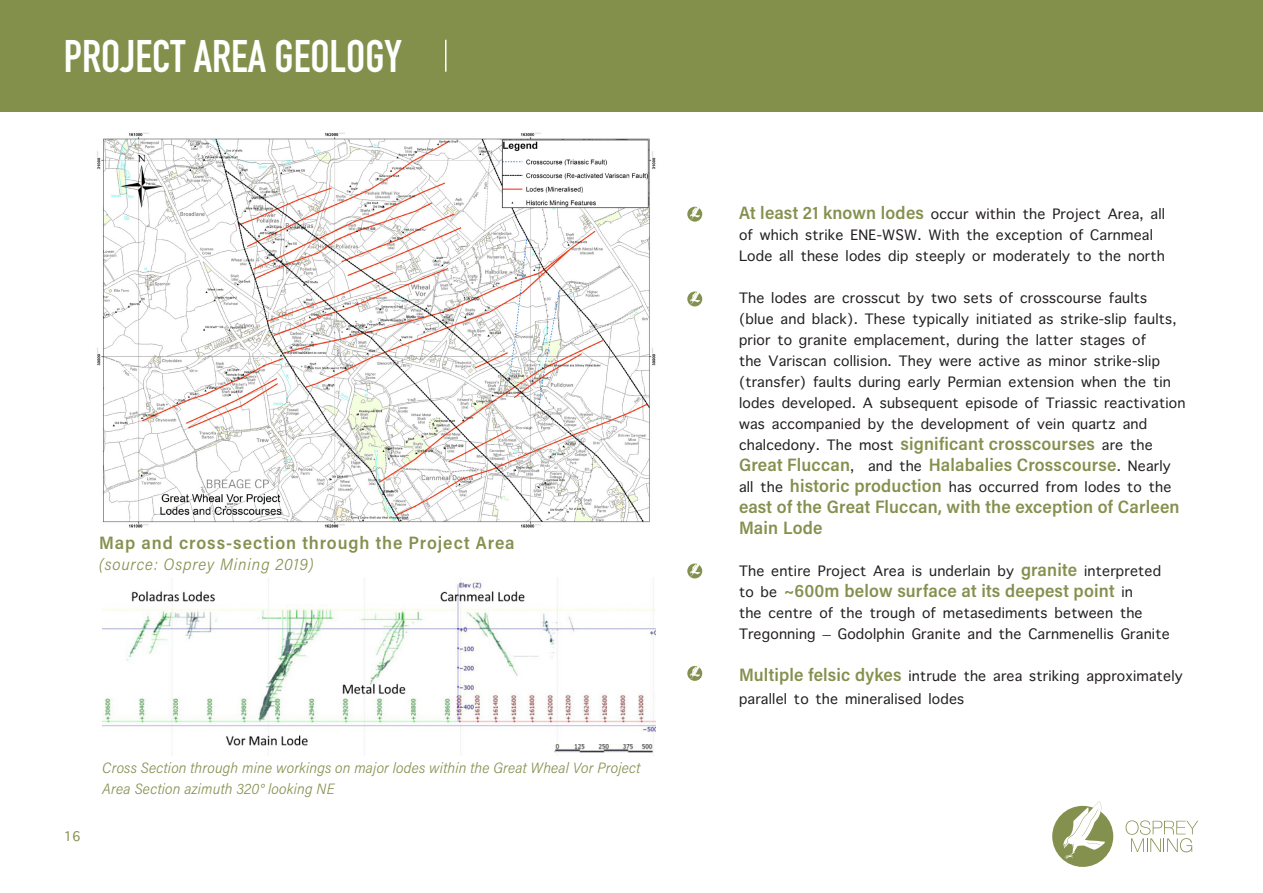
<style>
.page{position:relative;width:1263px;height:893px;background:#fff}
.page>*{position:absolute;margin:0;border:0;box-sizing:border-box;transform-origin:0 0}
.t1{font:700 45px "DIN Condensed";color:#fff}
.t2{font:19.5px "Apple Symbols";color:#231f20}
.t3{font:600 18px/21px "Acumin Pro Semi Cond";letter-spacing:.01em;color:#84904e}
.t4{font:600 18px "Acumin Pro Semi Cond";letter-spacing:.05em;color:#84904e}
.t5{font:italic 300 16.5px "Acumin Pro Semi Cond";letter-spacing:.05em;color:#84904e}
.t6{font:italic 300 15px/21px "Acumin Pro Semi Cond";letter-spacing:.015em;color:#84904e}
.s1{color:#231f20}
</style>
<div class="page">
<svg style="left:1051px;top:805px;width:63px;height:63px"></svg>
<svg style="left:1125px;top:820px;width:73px;height:32px"></svg>
<div style="left:1052px;top:806px;width:61px;height:61px;background:#84904e;border-radius:50%"></div>
<svg style="left:1063px;top:801px;width:42px;height:59px"></svg>
<div style="left:0;top:0;width:1263px;height:112px;background:#83904b"></div>
<img style="left:102px;top:580px;width:553px;height:173px">
<img style="left:555px;top:744px;width:97px;height:8px">
<svg style="left:687px;top:207px;width:15px;height:15px"></svg>
<svg style="left:690px;top:206px;width:10px;height:15px"></svg>
<svg style="left:687px;top:291px;width:15px;height:16px"></svg>
<svg style="left:687px;top:291px;width:15px;height:15px"></svg>
<svg style="left:690px;top:291px;width:10px;height:14px"></svg>
<svg style="left:687px;top:563px;width:15px;height:16px"></svg>
<svg style="left:687px;top:563px;width:15px;height:15px"></svg>
<svg style="left:690px;top:563px;width:10px;height:14px"></svg>
<svg style="left:687px;top:666px;width:15px;height:15px"></svg>
<svg style="left:690px;top:666px;width:10px;height:14px"></svg>
<img style="left:97px;top:132px;width:559px;height:396px">
<hr style="left:445px;top:40px;width:1px;height:32px;background:#fff">
<p class="t1" style="left:64px;top:26px;width:340px">PROJECT AREA GEOLOGY</p>
<p class="t4" style="left:99px;top:530px;width:417px">Map and cross-section through the Project Area</p>
<p class="t5" style="left:99px;top:553px;width:216px">(source: Osprey Mining 2019)</p>
<p class="t6" style="left:102px;top:757px;width:540px">Cross Section through mine workings on major lodes within the Great Wheal Vor Project<br>Area Section azimuth 320° looking NE</p>
<p class="t3" style="left:739px;top:201px;width:225px">At least 21 known lodes <span class="s1">□</span> <span class="s1">◆</span></p>
<p class="t2" style="left:990px;top:200px;width:41px">▼ ■ ▼</p>
<p class="t2" style="left:1036px;top:221px;width:43px">▼□■ □</p>
<p class="t2" style="left:747px;top:242px;width:136px">□ ●● ▼ ▲ ●□ ▲</p>
<p class="t2" style="left:1005px;top:242px;width:153px">□ ▼● ▼□ ▼ ■□▼</p>
<p class="t2" style="left:771px;top:284px;width:37px">●□ ▲</p>
<p class="t2" style="left:855px;top:284px;width:47px">□▲▲ ◆▼</p>
<p class="t2" style="left:931px;top:284px;width:78px">▼□ ▲▼▲ □</p>
<p class="t2" style="left:1033px;top:284px;width:62px">□▲▲ □◆ ▲</p>
<p class="t2" style="left:1122px;top:284px;width:27px">◆●▼▲</p>
<p class="t2" style="left:754px;top:305px;width:71px">●◆ ■ ●</p>
<p class="t2" style="left:954px;top:305px;width:62px">●● ■▼ ▼</p>
<p class="t2" style="left:1046px;top:305px;width:29px">▲ ▲▼</p>
<p class="t2" style="left:1147px;top:305px;width:27px">◆●▼▲</p>
<p class="t2" style="left:756px;top:326px;width:37px">□ ▼□</p>
<p class="t2" style="left:883px;top:326px;width:212px">● ■▼ ◆ ■ ▼ ● ▼▼ ▲▼</p>
<p class="t2" style="left:795px;top:347px;width:93px">▲ ■ □●●▲□■</p>
<p class="t2" style="left:994px;top:347px;width:114px">▼ ❖ ▲ ■□ ▲▼</p>
<p class="t2" style="left:745px;top:368px;width:37px">▼ ■▲</p>
<p class="t2" style="left:826px;top:368px;width:67px">◆●▼▲ ◆ ■</p>
<p class="t2" style="left:929px;top:368px;width:5px">●</p>
<p class="t2" style="left:993px;top:368px;width:82px">■ ▼ ■▲□■</p>
<p class="t2" style="left:1109px;top:368px;width:64px">■ ▼ ▼■</p>
<p class="t2" style="left:739px;top:389px;width:89px">●□ ▲ ❖ ●□</p>
<p class="t2" style="left:880px;top:389px;width:80px">▲◆ ▲ ❑◆ ■▼</p>
<p class="t2" style="left:986px;top:389px;width:49px">▲□ □</p>
<p class="t2" style="left:1133px;top:389px;width:54px">▼❖ ▼□■</p>
<p class="t2" style="left:833px;top:410px;width:10px">■</p>
<p class="t2" style="left:891px;top:410px;width:76px">▼ ❖ ●□</p>
<p class="t2" style="left:995px;top:410px;width:145px">■▼ □ ❖ ■ ❑◆ ▼ ■</p>
<p class="t2" style="left:763px;top:431px;width:46px">● □■</p>
<p class="t3" style="left:871px;top:432px;width:225px"><span class="s1">□▲▼</span> significant crosscourses</p>
<p class="t3" style="left:739px;top:453px;width:113px">Great Fluccan</p>
<p class="t3" style="left:876px;top:453px;width:242px"><span class="s1">■</span> <span class="s1">▼</span> Halabalies Crosscourse</p>
<p class="t2" style="left:1159px;top:452px;width:5px">●</p>
<p class="t3" style="left:747px;top:474px;width:266px"><span class="s1">●●</span> <span class="s1">▼</span> historic production <span class="s1">▲</span> <span class="s1">□</span> <span class="s1">◆</span></p>
<p class="t2" style="left:1057px;top:473px;width:100px">□ ●□ ▲ ▼□ ▼</p>
<p class="t3" style="left:739px;top:495px;width:442px">east of the Great Fluccan, with the exception of Carleen<br>Main Lode</p>
<p class="t2" style="left:915px;top:557px;width:77px">▲ ◆■ ●■</p>
<p class="t3" style="left:1021px;top:558px;width:82px">granite <span class="s1">■▼</span></p>
<p class="t3" style="left:784px;top:579px;width:350px">~600m below surface at its deepest point <span class="s1">■</span></p>
<p class="t2" style="left:739px;top:599px;width:193px">▼ ■▼ □ ▼ ▼ □◆ □</p>
<p class="t2" style="left:1026px;top:599px;width:53px">■▼▲ ▼</p>
<p class="t2" style="left:770px;top:620px;width:38px">□■■ ■</p>
<p class="t2" style="left:847px;top:620px;width:59px">□□● ■</p>
<p class="t2" style="left:935px;top:620px;width:72px">■▼ ■ ▼</p>
<p class="t2" style="left:1051px;top:620px;width:64px">■ ■●●▲</p>
<p class="t3" style="left:739px;top:663px;width:232px">Multiple felsic dykes <span class="s1">■▼</span> <span class="s1">◆</span> <span class="s1">▼</span></p>
<p class="t2" style="left:1029px;top:662px;width:43px">▲▼ ■</p>
<p class="t2" style="left:1117px;top:662px;width:59px">□ ▼●</p>
<p class="t2" style="left:769px;top:686px;width:54px">●● ● ▼□ ▼</p>
<p class="t2" style="left:861px;top:686px;width:105px">■ ●▲ ●□ ▲</p>
</div>
